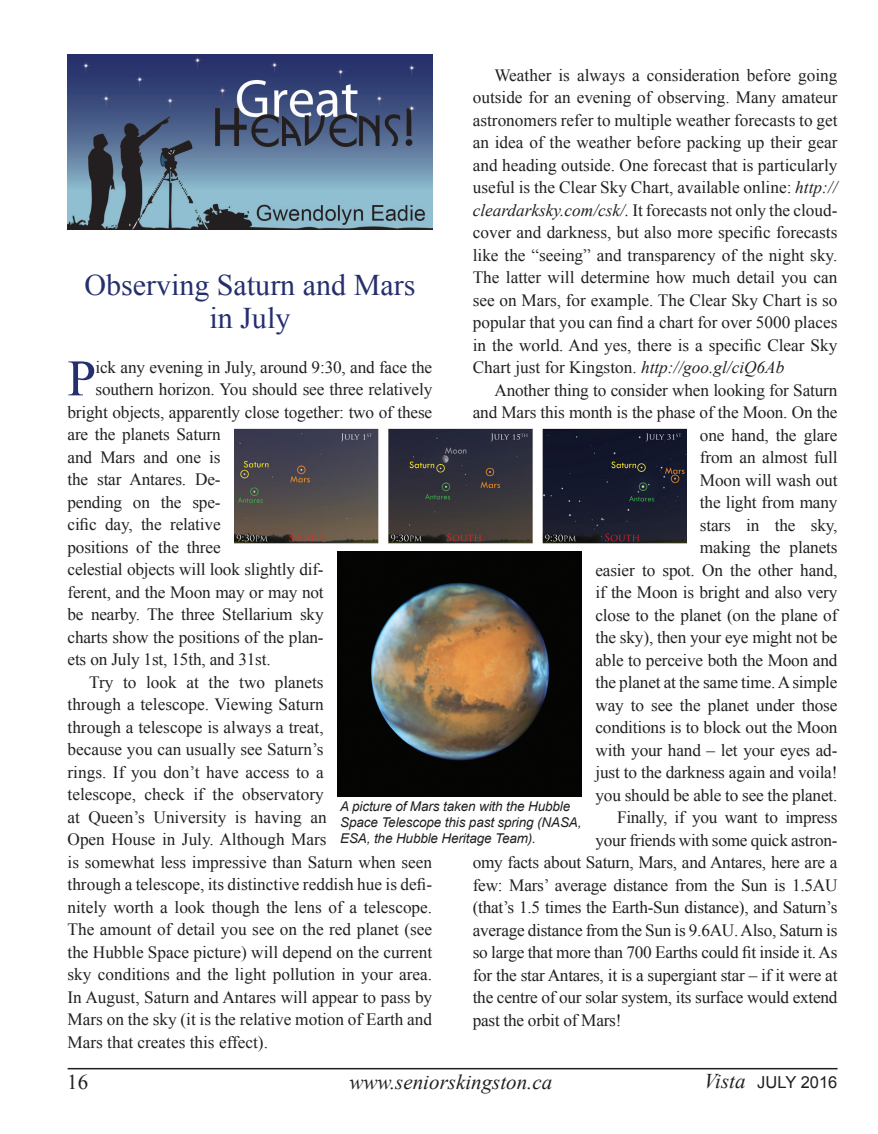
<style>
.page{position:relative;width:878px;height:1134px;background:#fff}
.page>*{position:absolute;margin:0;border:0;box-sizing:border-box;transform-origin:0 0}
.t1{font:51.3px "Times New Roman";color:#252f6d}
.t2{font:30px/32.4px "Times New Roman";color:#252f6d;text-align:center}
.t3{font:italic 21px "Times New Roman";color:#231f20}
.t4{font:21px "Times New Roman";color:#231f20}
.t5{font:17.25px/22.5px "Times New Roman";letter-spacing:-.01em;color:#231f20;text-align:justify}
.t6{font:16.5px "Arial";color:#231f20}
.t7{font:italic 13.5px/16.2px "Arial";letter-spacing:-.01em;color:#231f20}
.s1{font-style:italic}
.s2{font-family:"Times New Roman";font-style:italic;font-size:21px}
</style>
<div class="page">
<hr style="left:68px;top:1068px;width:769px;height:1px;background:#231f20">
<img style="left:68px;top:54px;width:364px;height:176px">
<img style="left:337px;top:552px;width:245px;height:244px">
<img style="left:234px;top:428px;width:452px;height:116px">
<p class="t5" style="left:472px;top:63px;width:366px;text-indent:22px">Weather is always a consideration before going outside for an evening of observing. Many amateur astronomers refer to multiple weather forecasts to get an idea of the weather before packing up their gear and heading outside. One forecast that is particularly useful is the Clear Sky Chart, available online: <span class="s1">http:// cleardarksky.com/csk/.</span> It forecasts not only the cloud&shy;cover and darkness, but also more specific forecasts like the “seeing” and transparency of the night sky.<br>The latter will determine how much detail you can see on Mars, for example. The Clear Sky Chart is so popular that you can find a chart for over 5000 places in the world. And yes, there is a specific Clear Sky Chart just for Kingston. <span class="s1">http://goo.gl/ciQ6Ab</span></p>
<p class="t5" style="left:494px;top:378px;width:344px">Another thing to consider when looking for Saturn</p>
<p class="t5" style="left:473px;top:401px;width:366px">and Mars this month is the phase of the Moon. On the</p>
<p class="t5" style="left:700px;top:423px;width:139px">one hand, the glare</p>
<p class="t5" style="left:700px;top:446px;width:139px">from an almost full</p>
<p class="t5" style="left:700px;top:468px;width:139px">Moon will wash out</p>
<p class="t5" style="left:700px;top:491px;width:139px">the light from many</p>
<p class="t5" style="left:700px;top:513px;width:139px">stars in the sky,</p>
<p class="t5" style="left:700px;top:536px;width:139px">making the planets</p>
<p class="t5" style="left:595px;top:558px;width:243px">easier to spot. On the other hand,</p>
<p class="t5" style="left:595px;top:581px;width:243px">if the Moon is bright and also very</p>
<p class="t5" style="left:595px;top:603px;width:243px">close to the planet (on the plane of</p>
<p class="t5" style="left:595px;top:626px;width:243px">the sky), then your eye might not be</p>
<p class="t5" style="left:595px;top:648px;width:243px">able to perceive both the Moon and</p>
<p class="t5" style="left:595px;top:671px;width:243px">the planet at the same time. A simple</p>
<p class="t5" style="left:595px;top:693px;width:243px">way to see the planet under those</p>
<p class="t5" style="left:595px;top:716px;width:243px">conditions is to block out the Moon</p>
<p class="t5" style="left:595px;top:738px;width:243px">with your hand – let your eyes ad-</p>
<p class="t5" style="left:595px;top:761px;width:243px">just to the darkness again and voila!</p>
<p class="t5" style="left:595px;top:783px;width:243px">you should be able to see the planet.</p>
<p class="t5" style="left:617px;top:806px;width:222px">Finally, if you want to impress</p>
<p class="t5" style="left:595px;top:828px;width:243px">your friends with some quick astron-</p>
<p class="t5" style="left:473px;top:851px;width:366px">omy facts about Saturn, Mars, and Antares, here are a</p>
<p class="t5" style="left:473px;top:873px;width:366px">few: Mars’ average distance from the Sun is 1.5AU</p>
<p class="t5" style="left:473px;top:896px;width:366px">(that’s 1.5 times the Earth-Sun distance), and Saturn’s</p>
<p class="t5" style="left:473px;top:918px;width:366px">average distance from the Sun is 9.6AU. Also, Saturn is</p>
<p class="t5" style="left:473px;top:941px;width:366px">so large that more than 700 Earths could fit inside it. As</p>
<p class="t5" style="left:473px;top:963px;width:366px">for the star Antares, it is a supergiant star – if it were at</p>
<p class="t5" style="left:473px;top:986px;width:366px">the centre of our solar system, its surface would extend</p>
<p class="t5" style="left:473px;top:1008px;width:150px">past the orbit of Mars!</p>
<h2 class="t2" style="left:84px;top:269px;width:332px">Observing Saturn and Mars in July</h2>
<h1 class="t1" style="left:68px;top:344px;width:30px">P</h1>
<p class="t5" style="left:95px;top:356px;width:338px">ick any evening in July, around 9:30, and face the</p>
<p class="t5" style="left:95px;top:378px;width:338px">southern horizon. You should see three relatively</p>
<p class="t5" style="left:68px;top:401px;width:366px">bright objects, apparently close together: two of these</p>
<p class="t5" style="left:68px;top:423px;width:155px">are the planets Saturn</p>
<p class="t5" style="left:68px;top:446px;width:155px">and Mars and one is</p>
<p class="t5" style="left:68px;top:468px;width:155px">the star Antares. De-</p>
<p class="t5" style="left:68px;top:491px;width:155px">pending on the spe-</p>
<p class="t5" style="left:68px;top:513px;width:155px">cific day, the relative</p>
<p class="t5" style="left:68px;top:536px;width:155px">positions of the three</p>
<p class="t5" style="left:68px;top:558px;width:258px">celestial objects will look slightly dif-</p>
<p class="t5" style="left:68px;top:581px;width:258px">ferent, and the Moon may or may not</p>
<p class="t5" style="left:68px;top:603px;width:258px">be nearby. The three Stellarium sky</p>
<p class="t5" style="left:68px;top:626px;width:258px">charts show the positions of the plan-</p>
<p class="t5" style="left:68px;top:648px;width:205px">ets on July 1st, 15th, and 31st.</p>
<p class="t5" style="left:89px;top:670px;width:236px">Try to look at the two planets</p>
<p class="t5" style="left:68px;top:693px;width:258px">through a telescope. Viewing Saturn</p>
<p class="t5" style="left:68px;top:715px;width:258px">through a telescope is always a treat,</p>
<p class="t5" style="left:68px;top:738px;width:258px">because you can usually see Saturn’s</p>
<p class="t5" style="left:68px;top:760px;width:257px">rings. If you don’t have access to a</p>
<p class="t5" style="left:68px;top:783px;width:258px">telescope, check if the observatory</p>
<p class="t5" style="left:68px;top:805px;width:260px">at Queen’s University is having an</p>
<p class="t5" style="left:68px;top:828px;width:260px">Open House in July. Although Mars</p>
<p class="t5" style="left:68px;top:850px;width:366px">is somewhat less impressive than Saturn when seen</p>
<p class="t5" style="left:68px;top:873px;width:366px">through a telescope, its distinctive reddish hue is defi-</p>
<p class="t5" style="left:68px;top:895px;width:366px">nitely worth a look though the lens of a telescope.</p>
<p class="t5" style="left:68px;top:918px;width:366px">The amount of detail you see on the red planet (see</p>
<p class="t5" style="left:68px;top:940px;width:366px">the Hubble Space picture) will depend on the current</p>
<p class="t5" style="left:68px;top:963px;width:366px">sky conditions and the light pollution in your area.</p>
<p class="t5" style="left:68px;top:985px;width:366px">In August, Saturn and Antares will appear to pass by</p>
<p class="t5" style="left:68px;top:1008px;width:366px">Mars on the sky (it is the relative motion of Earth and</p>
<p class="t5" style="left:68px;top:1030px;width:202px">Mars that creates this effect).</p>
<p class="t7" style="left:340px;top:798px;width:243px">A picture of Mars taken with the Hubble<br>Space Telescope this past spring (NASA,<br>ESA, the Hubble Heritage Team).</p>
<p class="t4" style="left:67px;top:1068px;width:22px">16</p>
<p class="t3" style="left:349px;top:1068px;width:204px">www.seniorskingston.ca</p>
<p class="t6" style="left:704px;top:1072px;width:135px"><span class="s2">Vista</span> July 2016</p>
</div>
